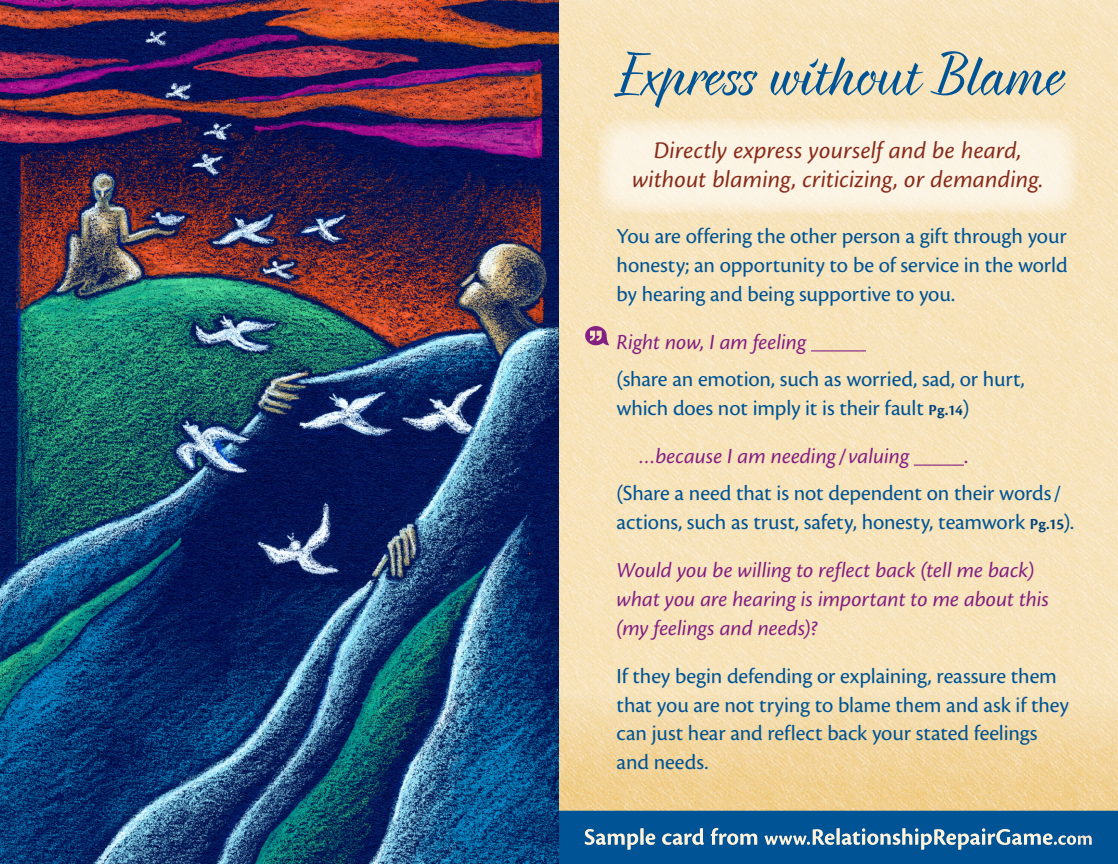
<style>
.page{position:relative;width:1118px;height:864px;background:#fff}
.page>*{position:absolute;margin:0;border:0;box-sizing:border-box;transform-origin:0 0}
.t1{font:62px "Braxton";letter-spacing:-.01em;color:#005495}
.t2{font:italic 25px/28.8px "Cronos Pro";letter-spacing:.005em;color:#882c1b;text-align:center}
.t3{font:22.4px/28.8px "Cronos Pro";letter-spacing:-.005em;color:#005495}
.t4{font:italic 22.4px/28.8px "Cronos Pro";color:#841f83}
.t5{font:22.4px "Cronos Pro";color:#841f83}
.s1{font-family:"Cronos Pro Semibold Capt";font-size:16px;color:#004279}
</style>
<div class="page">
<img style="left:0;top:0;width:1117px;height:864px">
<img style="left:559px;top:696px;width:558px;height:115px">
<svg style="left:598px;top:119px;width:481px;height:96px;background:#faf1dd"></svg>
<hr style="left:810px;top:350px;width:56px;height:1px;background:#841f83">
<hr style="left:913px;top:465px;width:51px;height:1px;background:#841f83">
<svg style="left:585px;top:326px;width:24px;height:19px"></svg>
<svg style="left:559px;top:811px;width:558px;height:53px;background:#1b649c"></svg>
<h1 class="t1" style="left:616px;top:38px;width:450px">Express without Blame</h1>
<p class="t2" style="left:632px;top:137px;width:412px">Directly express yourself and be heard, without blaming, criticizing, or demanding.</p>
<p class="t3" style="left:616px;top:222px;width:452px;text-align:justify">You are offering the other person a gift through your honesty; an opportunity to be of service in the world by hearing and being supportive to you.</p>
<p class="t4" style="left:616px;top:328px;width:191px">Right now, I am feeling</p>
<p class="t3" style="left:616px;top:365px;width:409px">(share an emotion, such as worried, sad, or hurt, which does not imply it is their fault <span class="s1">Pg.14</span>)</p>
<p class="t4" style="left:639px;top:442px;width:271px">…because I am needing /valuing</p>
<p class="t5" style="left:964px;top:443px;width:5px">.</p>
<p class="t3" style="left:616px;top:479px;width:459px">(Share a need that is not dependent on their words/ actions, such as trust, safety, honesty, teamwork <span class="s1">Pg.15</span>).</p>
<p class="t4" style="left:616px;top:556px;width:434px">Would you be willing to reflect back (tell me back) what you are hearing is important to me about this (my feelings and needs)?</p>
<p class="t3" style="left:616px;top:661px;width:454px">If they begin defending or explaining, reassure them that you are not trying to blame them and ask if they can just hear and reflect back your stated feelings and needs.</p>
</div>
